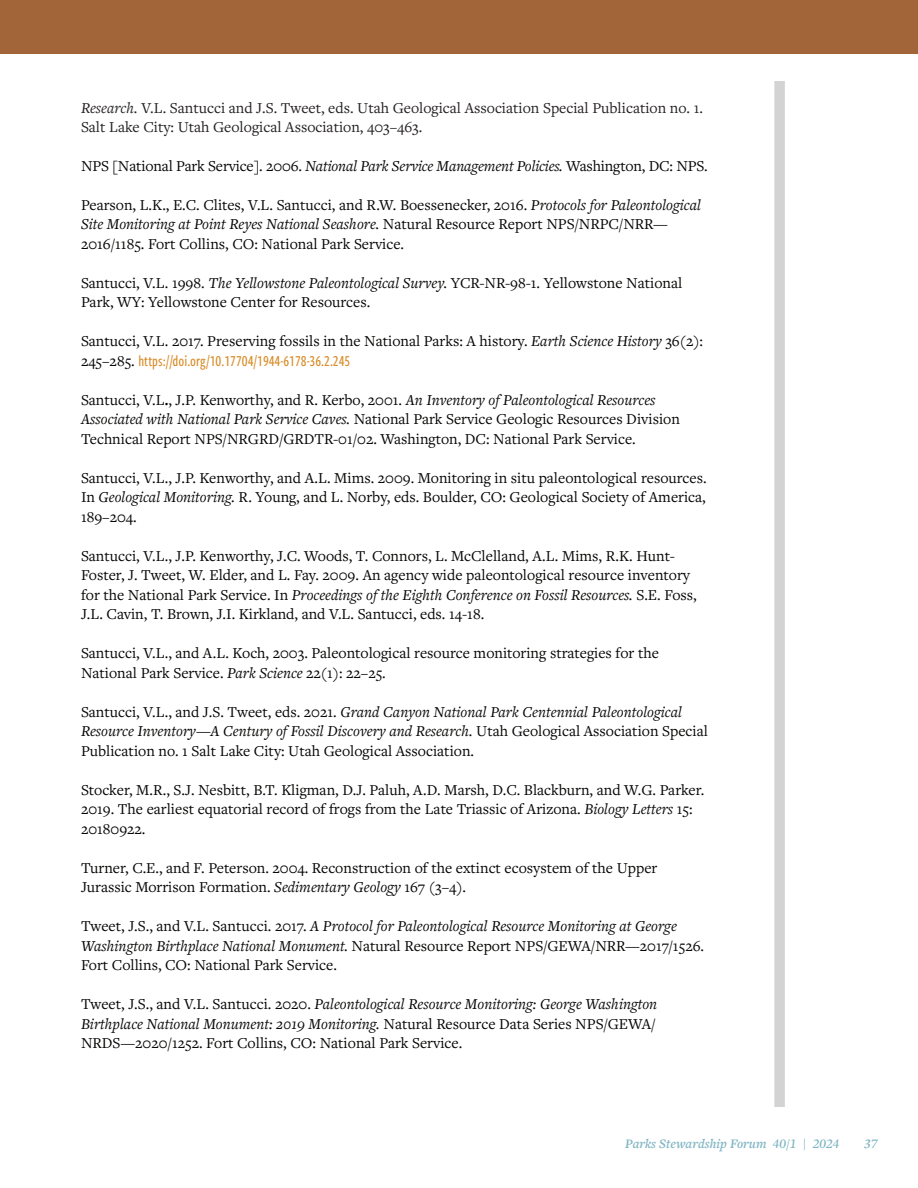
<style>
.page{position:relative;width:918px;height:1188px;background:#fff}
.page>*{position:absolute;margin:0;border:0;box-sizing:border-box;transform-origin:0 0}
.t1{font:15.75px/19.5px "Freight Text Pro";color:#040503}
.t2{font:15.75px/19.5px "Freight Text Pro";color:#231f20}
.t3{font:500 15.75px "Freight Sans Cmp Pro";color:#d88b27}
.t4{font:italic 600 13.5px "Freight Text Pro";color:#80b5c3}
.s1{font-style:italic}
.s2{font-family:"Freight Text Pro";font-weight:400;color:#040503}
.s3{font-weight:700}
</style>
<div class="page">
<div style="left:0;top:0;width:918px;height:54px;background:#a16539"></div>
<div style="left:774px;top:81px;width:11px;height:1026px;background:#d3d3d3"></div>
<p class="t2" style="left:81px;top:97px;width:624px"><span class="s1">Research.</span> V.L. Santucci and J.S. Tweet, eds. Utah Geological Association Special Publication no. 1.<br>Salt Lake City: Utah Geological Association, 403–463.</p>
<p class="t1" style="left:81px;top:156px;width:628px">NPS [National Park Service]. 2006. <span class="s1">National Park Service Management Policies.</span> Washington, DC: NPS.</p>
<p class="t1" style="left:81px;top:195px;width:622px">Pearson, L.K., E.C. Clites, V.L. Santucci, and R.W. Boessenecker, 2016. <span class="s1">Protocols for Paleontological<br>Site Monitoring at Point Reyes National Seashore.</span> Natural Resource Report NPS/NRPC/NRR—<br>2016/1185. Fort Collins, CO: National Park Service.</p>
<p class="t1" style="left:81px;top:273px;width:603px">Santucci, V.L. 1998. <span class="s1">The Yellowstone Paleontological Survey.</span> YCR-NR-98-1. Yellowstone National<br>Park, WY: Yellowstone Center for Resources.</p>
<p class="t1" style="left:81px;top:331px;width:624px">Santucci, V.L. 2017. Preserving fossils in the National Parks: A history. <span class="s1">Earth Science History</span> 36(2):</p>
<p class="t3" style="left:81px;top:350px;width:271px"><span class="s2">245–285.</span> https://doi.org/10.17704/1944-6178-36.2.245</p>
<p class="t1" style="left:81px;top:390px;width:600px">Santucci, V.L<span class="s3">.</span>, J.P. Kenworthy, and R. Kerbo, 2001. <span class="s1">An Inventory of Paleontological Resources<br>Associated with National Park Service Caves.</span> National Park Service Geologic Resources Division<br>Technical Report NPS/NRGRD/GRDTR-01/02. Washington, DC: National Park Service.</p>
<p class="t1" style="left:81px;top:468px;width:627px;text-align:justify">Santucci, V.L., J.P. Kenworthy, and A.L. Mims. 2009. Monitoring in situ paleontological resources.<br>In <span class="s1">Geological Monitoring.</span> R. Young, and L. Norby, eds. Boulder, CO: Geological Society of America, 189–204.</p>
<p class="t1" style="left:81px;top:546px;width:617px">Santucci, V.L., J.P. Kenworthy, J.C. Woods, T. Connors, L. McClelland, A.L. Mims, R.K. Hunt-Foster, J. Tweet, W. Elder, and L. Fay. 2009. An agency wide paleontological resource inventory for the National Park Service. In <span class="s1">Proceedings of the Eighth Conference on Fossil Resources.</span> S.E. Foss, J.L. Cavin, T. Brown, J.I. Kirkland, and V.L. Santucci, eds. 14-18.</p>
<p class="t1" style="left:81px;top:643px;width:579px">Santucci, V.L., and A.L. Koch, 2003. Paleontological resource monitoring strategies for the<br>National Park Service. <span class="s1">Park Science</span> 22(1): 22–25.</p>
<p class="t1" style="left:81px;top:702px;width:628px">Santucci, V.L., and J.S. Tweet, eds. 2021. <span class="s1">Grand Canyon National Park Centennial Paleontological<br>Resource Inventory—A Century of Fossil Discovery and Research.</span> Utah Geological Association Special<br>Publication no. 1 Salt Lake City: Utah Geological Association.</p>
<p class="t1" style="left:81px;top:780px;width:625px">Stocker, M.R., S.J. Nesbitt, B.T. Kligman, D.J. Paluh, A.D. Marsh, D.C. Blackburn, and W.G. Parker.<br>2019. The earliest equatorial record of frogs from the Late Triassic of Arizona. <span class="s1">Biology Letters</span> 15:<br>20180922.</p>
<p class="t1" style="left:81px;top:858px;width:578px">Turner, C.E., and F. Peterson. 2004. Reconstruction of the extinct ecosystem of the Upper<br>Jurassic Morrison Formation. <span class="s1">Sedimentary Geology</span> 167 (3–4).</p>
<p class="t1" style="left:81px;top:916px;width:625px">Tweet, J.S., and V.L. Santucci. 2017. <span class="s1">A Protocol for Paleontological Resource Monitoring at George<br>Washington Birthplace National Monument.</span> Natural Resource Report NPS/GEWA/NRR—2017/1526.<br>Fort Collins, CO: National Park Service.</p>
<p class="t1" style="left:81px;top:994px;width:578px;text-align:justify">Tweet, J.S., and V.L. Santucci. 2020. <span class="s1">Paleontological Resource Monitoring: George Washington Birthplace National Monument: 2019 Monitoring.</span> Natural Resource Data Series NPS/GEWA/ NRDS—2020/1252. Fort Collins, CO: National Park Service.</p>
<p class="t4" style="left:625px;top:1134px;width:216px">Parks Stewardship Forum 40/1 | 2024</p>
<p class="t4" style="left:864px;top:1134px;width:15px">37</p>
</div>
